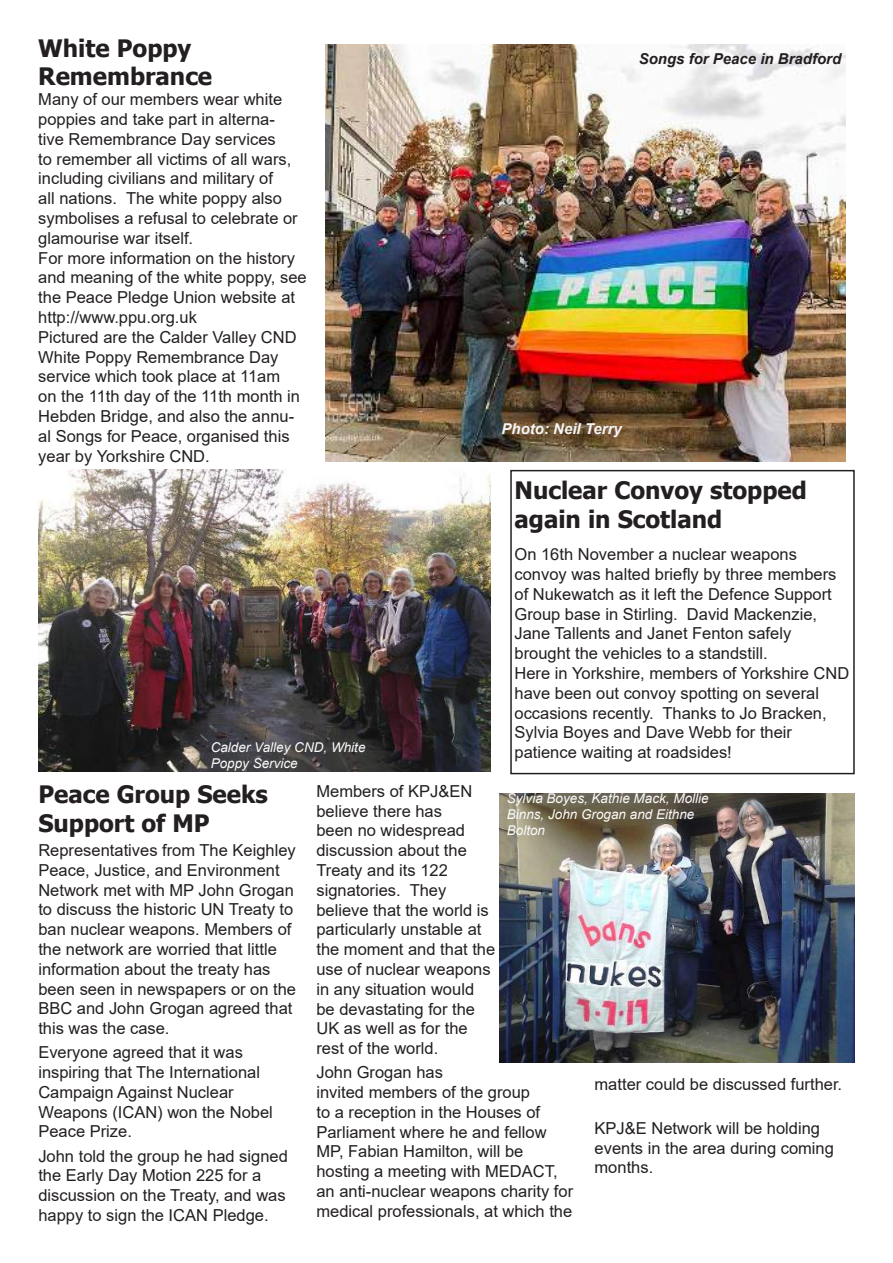
<style>
.page{position:relative;width:893px;height:1263px;background:#fff}
.page>*{position:absolute;margin:0;border:0;box-sizing:border-box;transform-origin:0 0}
.t1{font:700 24px/28.8px "Tahoma";color:#231f20}
.t2{font:16.5px/19.8px "Arial";color:#231f20}
.t3{font:italic 700 15px "Arial";color:#231f20}
.t4{font:italic 700 15px "Arial";color:#f5f5f6}
.t5{font:italic 13.5px/16.2px "Arial";color:#fafafa}
</style>
<div class="page">
<img style="left:326px;top:45px;width:519px;height:417px">
<img style="left:38px;top:470px;width:452px;height:302px">
<img style="left:500px;top:793px;width:355px;height:270px">
<div style="left:510px;top:470px;width:345px;height:304px;border:2px solid #231f20"></div>
<h1 class="t1" style="left:38px;top:34px;width:175px">White Poppy<br>Remembrance</h1>
<p class="t2" style="left:38px;top:89px;width:270px">Many of our members wear white poppies and take part in alterna-<br>tive Remembrance Day services<br>to remember all victims of all wars, including civilians and military of<br>all nations. The white poppy also symbolises a refusal to celebrate or glamourise war itself.<br>For more information on the history and meaning of the white poppy, see the Peace Pledge Union website at http://www.ppu.org.uk<br>Pictured are the Calder Valley CND<br>White Poppy Remembrance Day service which took place at 11am<br>on the 11th day of the 11th month in<br>Hebden Bridge, and also the annu&shy;al Songs for Peace, organised this year by Yorkshire CND.</p>
<p class="t5" style="left:211px;top:739px;width:156px">Calder Valley CND, White<br>Poppy Service</p>
<p class="t3" style="left:639px;top:49px;width:204px">Songs for Peace in Bradford</p>
<p class="t4" style="left:502px;top:419px;width:122px">Photo: Neil Terry</p>
<h1 class="t1" style="left:514px;top:477px;width:294px">Nuclear Convoy stopped again in Scotland</h1>
<p class="t2" style="left:514px;top:544px;width:336px">On 16th November a nuclear weapons convoy was halted briefly by three members of Nukewatch as it left the Defence Support Group base in Stirling. David Mackenzie, Jane Tallents and Janet Fenton safely brought the vehicles to a standstill.<br>Here in Yorkshire, members of Yorkshire CND have been out convoy spotting on several occasions recently. Thanks to Jo Bracken, Sylvia Boyes and Dave Webb for their patience waiting at roadsides!</p>
<h1 class="t1" style="left:38px;top:781px;width:231px">Peace Group Seeks<br>Support of MP</h1>
<p class="t2" style="left:38px;top:840px;width:259px">Representatives from The Keighley<br>Peace, Justice, and Environment<br>Network met with MP John Grogan to discuss the historic UN Treaty to ban nuclear weapons. Members of the network are worried that little information about the treaty has been seen in newspapers or on the<br>BBC and John Grogan agreed that this was the case.</p>
<p class="t2" style="left:38px;top:1042px;width:236px">Everyone agreed that it was inspiring that The International<br>Campaign Against Nuclear<br>Weapons (ICAN) won the Nobel<br>Peace Prize.</p>
<p class="t2" style="left:38px;top:1146px;width:251px">John told the group he had signed the Early Day Motion 225 for a discussion on the Treaty, and was happy to sign the ICAN Pledge.</p>
<p class="t2" style="left:316px;top:781px;width:180px">Members of KPJ&amp;EN believe there has<br>been no widespread discussion about the<br>Treaty and its 122 signatories. They believe that the world is particularly unstable at the moment and that the use of nuclear weapons in any situation would be devastating for the<br>UK as well as for the rest of the world.</p>
<p class="t2" style="left:316px;top:1062px;width:258px">John Grogan has<br>invited members of the group<br>to a reception in the Houses of<br>Parliament where he and fellow<br>MP, Fabian Hamilton, will be hosting a meeting with MEDACT, an anti-nuclear weapons charity for medical professionals, at which the</p>
<p class="t2" style="left:595px;top:1074px;width:249px">matter could be discussed further.</p>
<p class="t5" style="left:507px;top:790px;width:203px">Sylvia Boyes, Kathie Mack, Mollie<br>Binns, John Grogan and Eithne<br>Bolton</p>
<p class="t2" style="left:595px;top:1118px;width:241px">KPJ&amp;E Network will be holding events in the area during coming months.</p>
</div>
